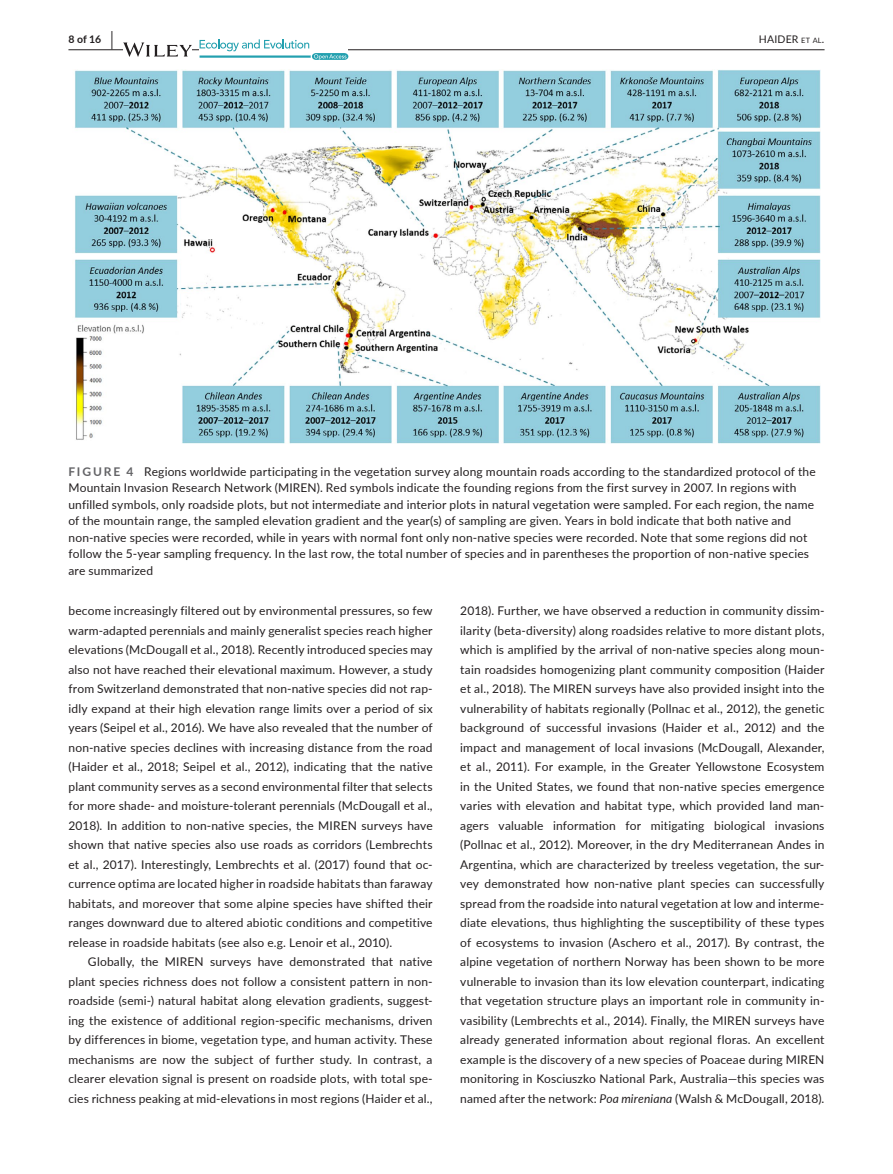
<style>
.page{position:relative;width:893px;height:1174px;background:#fff}
.page>*{position:absolute;margin:0;border:0;box-sizing:border-box;transform-origin:0 0}
.t1{font:12px/19.5px "Lato";letter-spacing:.015em;color:#231f20;text-align:justify}
.t2{font:10.5px "Lato";letter-spacing:.02em;color:#231f20}
.t3{font:700 10.5px "Lato";color:#231f20}
.s1{font-size:19.5px}
.s2{font-size:7.35px}
.s3{font-weight:700;color:#636366}
.s4{font-style:italic}
</style>
<div class="page">
<hr style="left:68px;top:49px;width:756px;height:1px;background:#231f20">
<svg style="left:123px;top:42px;width:69px;height:15px"></svg>
<svg style="left:200px;top:39px;width:148px;height:21px"></svg>
<img style="left:74px;top:69px;width:747px;height:375px">
<p class="t3" style="left:68px;top:31px;width:46px">8 of 16 <span class="s1">|</span></p>
<p class="t2" style="left:759px;top:31px;width:67px">HAIDER <span class="s2">et al</span>.</p>
<p class="t1" style="left:68px;top:463px;width:749px;line-height:16.5px;text-align:left"><span class="s3">FIGURE 4</span> Regions worldwide participating in the vegetation survey along mountain roads according to the standardized protocol of the Mountain Invasion Research Network (MIREN). Red symbols indicate the founding regions from the first survey in 2007. In regions with unfilled symbols, only roadside plots, but not intermediate and interior plots in natural vegetation were sampled. For each region, the name of the mountain range, the sampled elevation gradient and the year(s) of sampling are given. Years in bold indicate that both native and non-native species were recorded, while in years with normal font only non-native species were recorded. Note that some regions did not follow the 5-year sampling frequency. In the last row, the total number of species and in parentheses the proportion of non-native species are summarized</p>
<p class="t1" style="left:68px;top:600px;width:366px">become increasingly filtered out by environmental pressures, so few warm-adapted perennials and mainly generalist species reach higher elevations (McDougall et al., 2018). Recently introduced species may also not have reached their elevational maximum. However, a study from Switzerland demonstrated that non-native species did not rap&shy;idly expand at their high elevation range limits over a period of six years (Seipel et al., 2016). We have also revealed that the number of non-native species declines with increasing distance from the road (Haider et al., 2018; Seipel et al., 2012), indicating that the native plant community serves as a second environmental filter that selects for more shade- and moisture-tolerant perennials (McDougall et al., 2018). In addition to non-native species, the MIREN surveys have shown that native species also use roads as corridors (Lembrechts et al., 2017). Interestingly, Lembrechts et al. (2017) found that oc&shy;currence optima are located higher in roadside habitats than faraway habitats, and moreover that some alpine species have shifted their ranges downward due to altered abiotic conditions and competitive release in roadside habitats (see also e.g. Lenoir et al., 2010).</p>
<p class="t1" style="left:68px;top:951px;width:366px;text-indent:20px">Globally, the MIREN surveys have demonstrated that native plant species richness does not follow a consistent pattern in non&shy;roadside (semi-) natural habitat along elevation gradients, suggest&shy;ing the existence of additional region-specific mechanisms, driven by differences in biome, vegetation type, and human activity. These mechanisms are now the subject of further study. In contrast, a clearer elevation signal is present on roadside plots, with total spe&shy;cies richness peaking at mid-elevations in most regions (Haider et al.,</p>
<p class="t1" style="left:460px;top:600px;width:366px">2018). Further, we have observed a reduction in community dissim&shy;ilarity (beta-diversity) along roadsides relative to more distant plots, which is amplified by the arrival of non-native species along moun&shy;tain roadsides homogenizing plant community composition (Haider et al., 2018). The MIREN surveys have also provided insight into the vulnerability of habitats regionally (Pollnac et al., 2012), the genetic background of successful invasions (Haider et al., 2012) and the impact and management of local invasions (McDougall, Alexander, et al., 2011). For example, in the Greater Yellowstone Ecosystem in the United States, we found that non-native species emergence varies with elevation and habitat type, which provided land man&shy;agers valuable information for mitigating biological invasions (Pollnac et al., 2012). Moreover, in the dry Mediterranean Andes in Argentina, which are characterized by treeless vegetation, the sur&shy;vey demonstrated how non-native plant species can successfully spread from the roadside into natural vegetation at low and interme&shy;diate elevations, thus highlighting the susceptibility of these types of ecosystems to invasion (Aschero et al., 2017). By contrast, the alpine vegetation of northern Norway has been shown to be more vulnerable to invasion than its low elevation counterpart, indicating that vegetation structure plays an important role in community in&shy;vasibility (Lembrechts et al., 2014). Finally, the MIREN surveys have already generated information about regional floras. An excellent example is the discovery of a new species of Poaceae during MIREN monitoring in Kosciuszko National Park, Australia—this species was named after the network: <span class="s4">Poa mireniana</span> (Walsh &amp; McDougall, 2018).</p>
</div>
